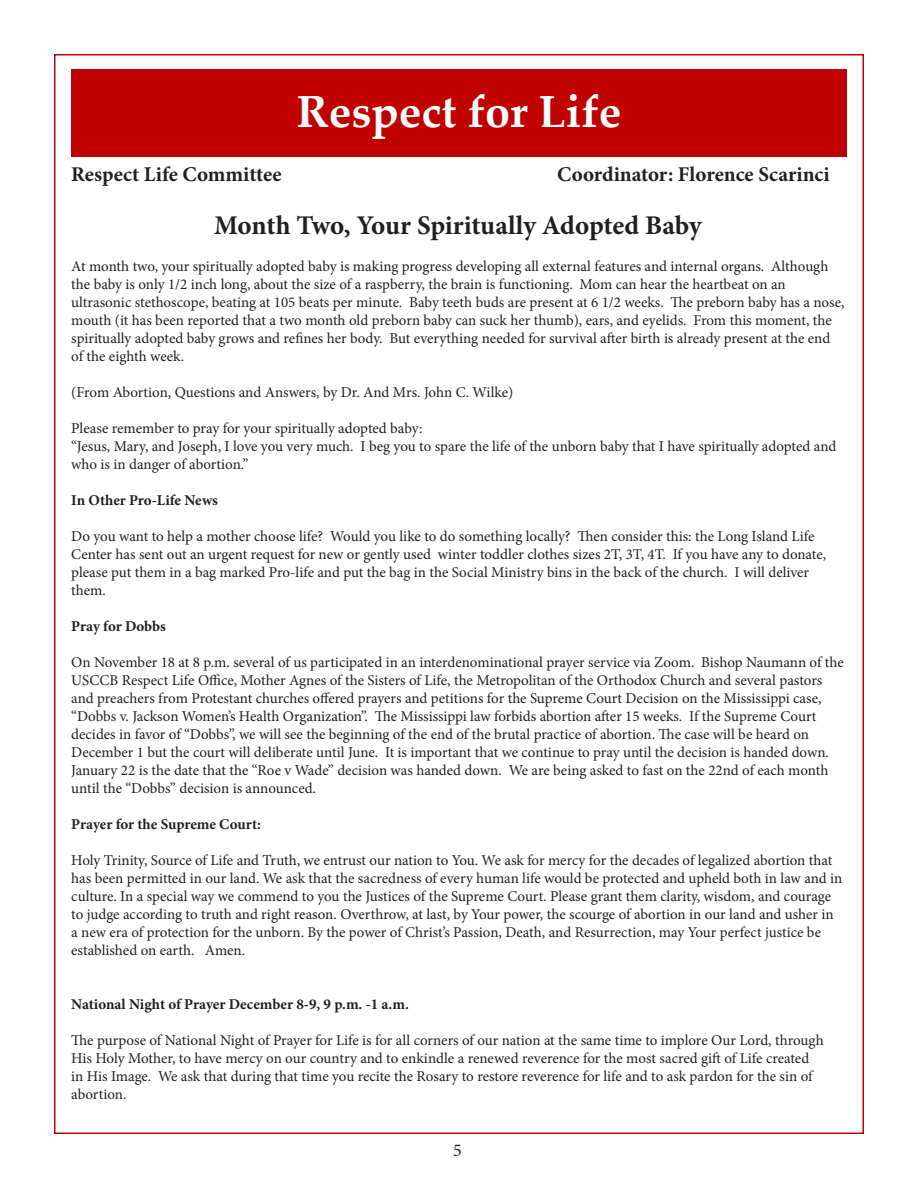
<style>
.page{position:relative;width:918px;height:1188px;background:#fff}
.page>*{position:absolute;margin:0;border:0;box-sizing:border-box;transform-origin:0 0}
.t1{font:700 45px "Palatino Linotype";color:#fff}
.t2{font:700 27px "Minion Pro";letter-spacing:-.005em;color:#241f1f}
.t3{font:700 21px "Minion Pro";color:#241f1f}
.t4{font:18px "Minion Pro";color:#241f1f}
.t5{font:15px/18px "Minion Pro";letter-spacing:-.005em;color:#241f1f}
.t6{font:700 15px "Minion Pro";letter-spacing:-.005em;color:#241f1f}
</style>
<div class="page">
<div style="left:71px;top:69px;width:776px;height:88px;background:#c10000"></div>
<h1 class="t1" style="left:297px;top:80px;width:326px">Respect for Life</h1>
<h3 class="t3" style="left:71px;top:160px;width:212px">Respect Life Committee</h3>
<h3 class="t3" style="left:557px;top:160px;width:274px">Coordinator: Florence Scarinci</h3>
<h2 class="t2" style="left:214px;top:206px;width:489px">Month Two, Your Spiritually Adopted Baby</h2>
<p class="t5" style="left:71px;top:258px;width:775px">At month two, your spiritually adopted baby is making progress developing all external features and internal organs. Although the baby is only 1/2 inch long, about the size of a raspberry, the brain is functioning. Mom can hear the heartbeat on an ultrasonic stethoscope, beating at 105 beats per minute. Baby teeth buds are present at 6 1/2 weeks. The preborn baby has a nose, mouth (it has been reported that a two month old preborn baby can suck her thumb), ears, and eyelids. From this moment, the spiritually adopted baby grows and refines her body. But everything needed for survival after birth is already present at the end of the eighth week.</p>
<p class="t5" style="left:71px;top:384px;width:444px">(From Abortion, Questions and Answers, by Dr. And Mrs. John C. Wilke)</p>
<p class="t5" style="left:71px;top:420px;width:767px">Please remember to pray for your spiritually adopted baby:<br>“Jesus, Mary, and Joseph, I love you very much. I beg you to spare the life of the unborn baby that I have spiritually adopted and who is in danger of abortion.”</p>
<p class="t6" style="left:71px;top:490px;width:148px">In Other Pro-Life News</p>
<p class="t5" style="left:71px;top:528px;width:756px">Do you want to help a mother choose life? Would you like to do something locally? Then consider this: the Long Island Life Center has sent out an urgent request for new or gently used winter toddler clothes sizes 2T, 3T, 4T. If you have any to donate, please put them in a bag marked Pro-life and put the bag in the Social Ministry bins in the back of the church. I will deliver them.</p>
<p class="t6" style="left:71px;top:616px;width:96px">Pray for Dobbs</p>
<p class="t5" style="left:71px;top:654px;width:774px">On November 18 at 8 p.m. several of us participated in an interdenominational prayer service via Zoom. Bishop Naumann of the USCCB Respect Life Office, Mother Agnes of the Sisters of Life, the Metropolitan of the Orthodox Church and several pastors and preachers from Protestant churches offered prayers and petitions for the Supreme Court Decision on the Mississippi case, “Dobbs v. Jackson Women’s Health Organization”. The Mississippi law forbids abortion after 15 weeks. If the Supreme Court decides in favor of “Dobbs”, we will see the beginning of the end of the brutal practice of abortion. The case will be heard on December 1 but the court will deliberate until June. It is important that we continue to pray until the decision is handed down.<br>January 22 is the date that the “Roe v Wade” decision was handed down. We are being asked to fast on the 22nd of each month until the “Dobbs” decision is announced.</p>
<p class="t6" style="left:71px;top:814px;width:191px">Prayer for the Supreme Court:</p>
<p class="t5" style="left:71px;top:852px;width:773px">Holy Trinity, Source of Life and Truth, we entrust our nation to You. We ask for mercy for the decades of legalized abortion that has been permitted in our land. We ask that the sacredness of every human life would be protected and upheld both in law and in culture. In a special way we commend to you the Justices of the Supreme Court. Please grant them clarity, wisdom, and courage to judge according to truth and right reason. Overthrow, at last, by Your power, the scourge of abortion in our land and usher in a new era of protection for the unborn. By the power of Christ’s Passion, Death, and Resurrection, may Your perfect justice be established on earth. Amen.</p>
<p class="t6" style="left:71px;top:994px;width:339px">National Night of Prayer December 8-9, 9 p.m. -1 a.m.</p>
<p class="t5" style="left:71px;top:1032px;width:754px">The purpose of National Night of Prayer for Life is for all corners of our nation at the same time to implore Our Lord, through His Holy Mother, to have mercy on our country and to enkindle a renewed reverence for the most sacred gift of Life created in His Image. We ask that during that time you recite the Rosary to restore reverence for life and to ask pardon for the sin of abortion.</p>
<p class="t4" style="left:453px;top:1138px;width:10px">5</p>
</div>
